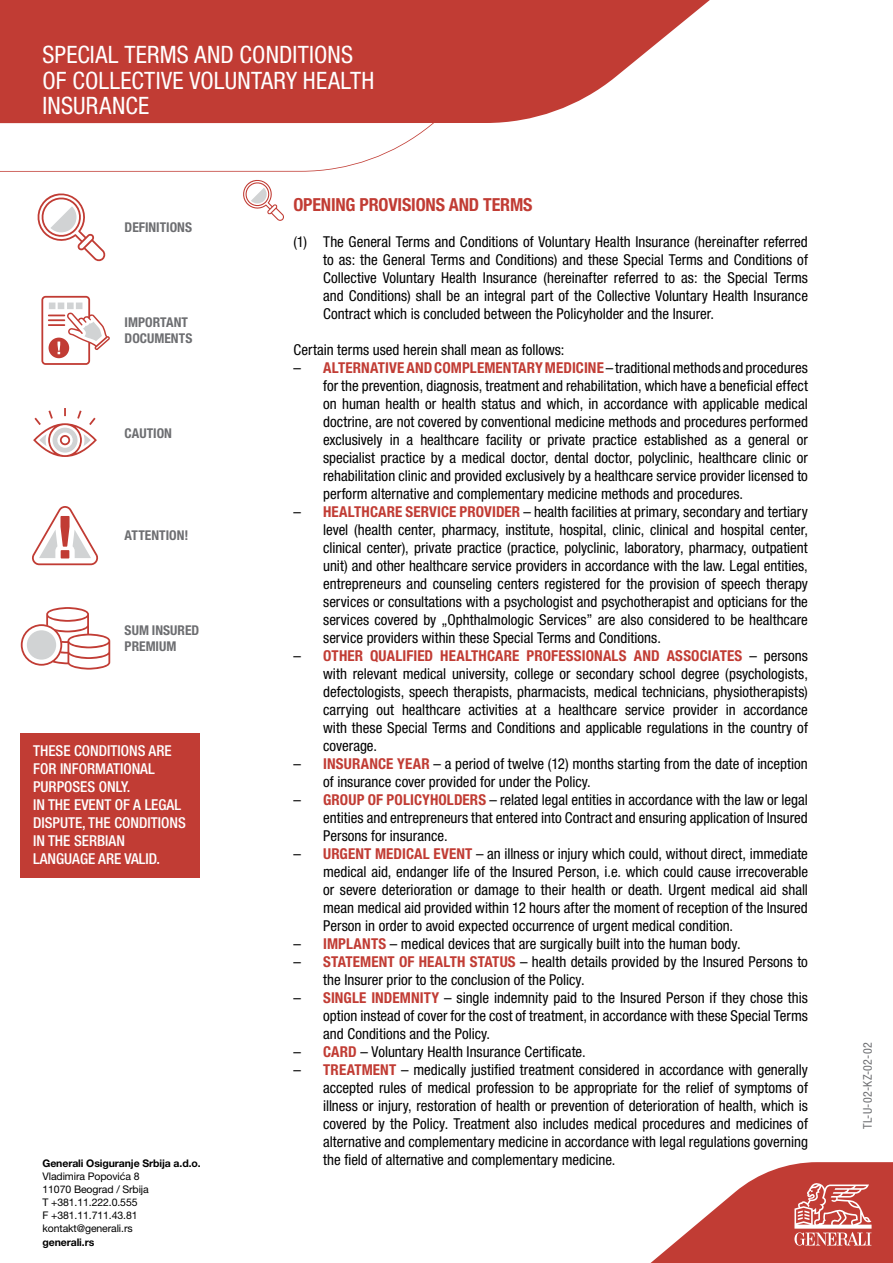
<style>
.page{position:relative;width:893px;height:1263px;background:#fff}
.page>*{position:absolute;margin:0;border:0;box-sizing:border-box;transform-origin:0 0}
.t1{font:condensed 24px/25.5px "Helvetica Neue LT Pro";letter-spacing:.01em;color:#fff}
.t2{font:700 condensed 18px "Helvetica Neue LT Pro";letter-spacing:-.01em;color:#c13c34}
.t3{font:condensed 15px/18px "Helvetica Neue LT Pro";color:#000;text-align:justify}
.t4{font:500 condensed 15px/18px "Helvetica Neue LT Pro";color:#fff}
.t5{font:700 condensed 13.5px/16.5px "Helvetica Neue LT Pro";color:#6d6e71}
.t6{font:condensed 12px "Helvetica Neue LT Pro";letter-spacing:.025em;color:#6d6e71}
.t7{font:10.5px/13px "Helvetica Neue LT Pro";letter-spacing:-.01em;color:#000}
.t8{font:700 10.5px "Helvetica Neue LT Pro";letter-spacing:-.01em;color:#000}
.s1{font-weight:700;color:#c13c34}
</style>
<div class="page">
<svg style="left:0;top:123px;width:434px;height:49px"></svg>
<svg style="left:0;top:0;width:710px;height:123px;background:#c7514a"></svg>
<svg style="left:650px;top:1162px;width:243px;height:101px"></svg>
<svg style="left:37px;top:193px;width:69px;height:69px"></svg>
<svg style="left:41px;top:296px;width:69px;height:69px"></svg>
<svg style="left:33px;top:408px;width:64px;height:49px"></svg>
<svg style="left:32px;top:506px;width:66px;height:59px"></svg>
<svg style="left:21px;top:607px;width:89px;height:63px"></svg>
<div style="left:27px;top:630px;width:29px;height:30px;background:#d1d3d4;border-radius:50%"></div>
<svg style="left:243px;top:180px;width:41px;height:41px"></svg>
<div style="left:20px;top:733px;width:179px;height:144px;background:#c13c34"></div>
<h1 class="t1" style="left:43px;top:42px;width:333px">SPECIAL TERMS AND CONDITIONS<br>OF COLLECTIVE VOLUNTARY HEALTH<br>INSURANCE</h1>
<p class="t5" style="left:125px;top:219px;width:69px">DEFINITIONS</p>
<p class="t5" style="left:125px;top:314px;width:69px">IMPORTANT<br>DOCUMENTS</p>
<p class="t5" style="left:125px;top:424px;width:49px">CAUTION</p>
<p class="t5" style="left:125px;top:527px;width:65px">ATTENTION!</p>
<p class="t5" style="left:125px;top:622px;width:76px">SUM INSURED<br>PREMIUM</p>
<p class="t4" style="left:33px;top:742px;width:154px">THESE CONDITIONS ARE<br>FOR INFORMATIONAL<br>PURPOSES ONLY.<br>IN THE EVENT OF A LEGAL<br>DISPUTE, THE CONDITIONS<br>IN THE SERBIAN<br>LANGUAGE ARE VALID.</p>
<p class="t8" style="left:43px;top:1157px;width:160px">Generali Osiguranje Srbija a.d.o.</p>
<p class="t7" style="left:43px;top:1170px;width:108px">Vladimira Popovića 8<br>11070 Beograd / Srbija<br>T +381.11.222.0.555<br>F +381.11.711.43.81 kontakt@generali.rs</p>
<p class="t8" style="left:43px;top:1235px;width:53px">generali.rs</p>
<p class="t2" style="left:293px;top:194px;width:241px">OPENING PROVISIONS AND TERMS</p>
<p class="t3" style="left:323px;top:233px;width:486px;text-indent:-30px">(1) The General Terms and Conditions of Voluntary Health Insurance (hereinafter referred to as: the General Terms and Conditions) and these Special Terms and Conditions of Collective Voluntary Health Insurance (hereinafter referred to as: the Special Terms and Conditions) shall be an integral part of the Collective Voluntary Health Insurance Contract which is concluded between the Policyholder and the Insurer.</p>
<p class="t3" style="left:293px;top:341px;width:273px">Certain terms used herein shall mean as follows:</p>
<p class="t3" style="left:323px;top:359px;width:486px;text-indent:-30px">– <span class="s1">ALTERNATIVE AND COMPLEMENTARY MEDICINE</span> – traditional methods and procedures for the prevention, diagnosis, treatment and rehabilitation, which have a beneficial effect on human health or health status and which, in accordance with applicable medical doctrine, are not covered by conventional medicine methods and procedures performed exclusively in a healthcare facility or private practice established as a general or specialist practice by a medical doctor, dental doctor, polyclinic, healthcare clinic or rehabilitation clinic and provided exclusively by a healthcare service provider licensed to perform alternative and complementary medicine methods and procedures.</p>
<p class="t3" style="left:323px;top:503px;width:486px;text-indent:-30px">– <span class="s1">HEALTHCARE SERVICE PROVIDER</span> – health facilities at primary, secondary and tertiary level (health center, pharmacy, institute, hospital, clinic, clinical and hospital center, clinical center), private practice (practice, polyclinic, laboratory, pharmacy, outpatient unit) and other healthcare service providers in accordance with the law. Legal entities, entrepreneurs and counseling centers registered for the provision of speech therapy services or consultations with a psychologist and psychotherapist and opticians for the services covered by „Ophthalmologic Services” are also considered to be healthcare service providers within these Special Terms and Conditions.</p>
<p class="t3" style="left:323px;top:647px;width:486px;text-indent:-30px">– <span class="s1">OTHER QUALIFIED HEALTHCARE PROFESSIONALS AND ASSOCIATES</span> – persons with relevant medical university, college or secondary school degree (psychologists, defectologists, speech therapists, pharmacists, medical technicians, physiotherapists) carrying out healthcare activities at a healthcare service provider in accordance with these Special Terms and Conditions and applicable regulations in the country of coverage.</p>
<p class="t3" style="left:323px;top:755px;width:486px;text-indent:-30px">– <span class="s1">INSURANCE YEAR</span> – a period of twelve (12) months starting from the date of inception of insurance cover provided for under the Policy.</p>
<p class="t3" style="left:323px;top:791px;width:486px;text-indent:-30px">– <span class="s1">GROUP OF POLICYHOLDERS</span> – related legal entities in accordance with the law or legal entities and entrepreneurs that entered into Contract and ensuring application of Insured Persons for insurance.</p>
<p class="t3" style="left:323px;top:845px;width:486px;text-indent:-30px">– <span class="s1">URGENT MEDICAL EVENT</span> – an illness or injury which could, without direct, immediate medical aid, endanger life of the Insured Person, i.e. which could cause irrecoverable or severe deterioration or damage to their health or death. Urgent medical aid shall mean medical aid provided within 12 hours after the moment of reception of the Insured Person in order to avoid expected occurrence of urgent medical condition.</p>
<p class="t3" style="left:293px;top:935px;width:449px">– <span class="s1">IMPLANTS</span> – medical devices that are surgically built into the human body.</p>
<p class="t3" style="left:323px;top:953px;width:486px;text-indent:-30px">– <span class="s1">STATEMENT OF HEALTH STATUS</span> – health details provided by the Insured Persons to the Insurer prior to the conclusion of the Policy.</p>
<p class="t3" style="left:323px;top:989px;width:486px;text-indent:-30px">– <span class="s1">SINGLE INDEMNITY</span> – single indemnity paid to the Insured Person if they chose this option instead of cover for the cost of treatment, in accordance with these Special Terms and Conditions and the Policy.</p>
<p class="t3" style="left:293px;top:1043px;width:294px">– <span class="s1">CARD</span> – Voluntary Health Insurance Certificate.</p>
<p class="t3" style="left:323px;top:1061px;width:486px;text-indent:-30px">– <span class="s1">TREATMENT</span> – medically justified treatment considered in accordance with generally accepted rules of medical profession to be appropriate for the relief of symptoms of illness or injury, restoration of health or prevention of deterioration of health, which is covered by the Policy. Treatment also includes medical procedures and medicines of alternative and complementary medicine in accordance with legal regulations governing the field of alternative and complementary medicine.</p>
<p class="t6" style="left:860px;top:1129px;width:88px;rotate:-90deg">TL-U-02-KZ-02-02</p>
</div>
